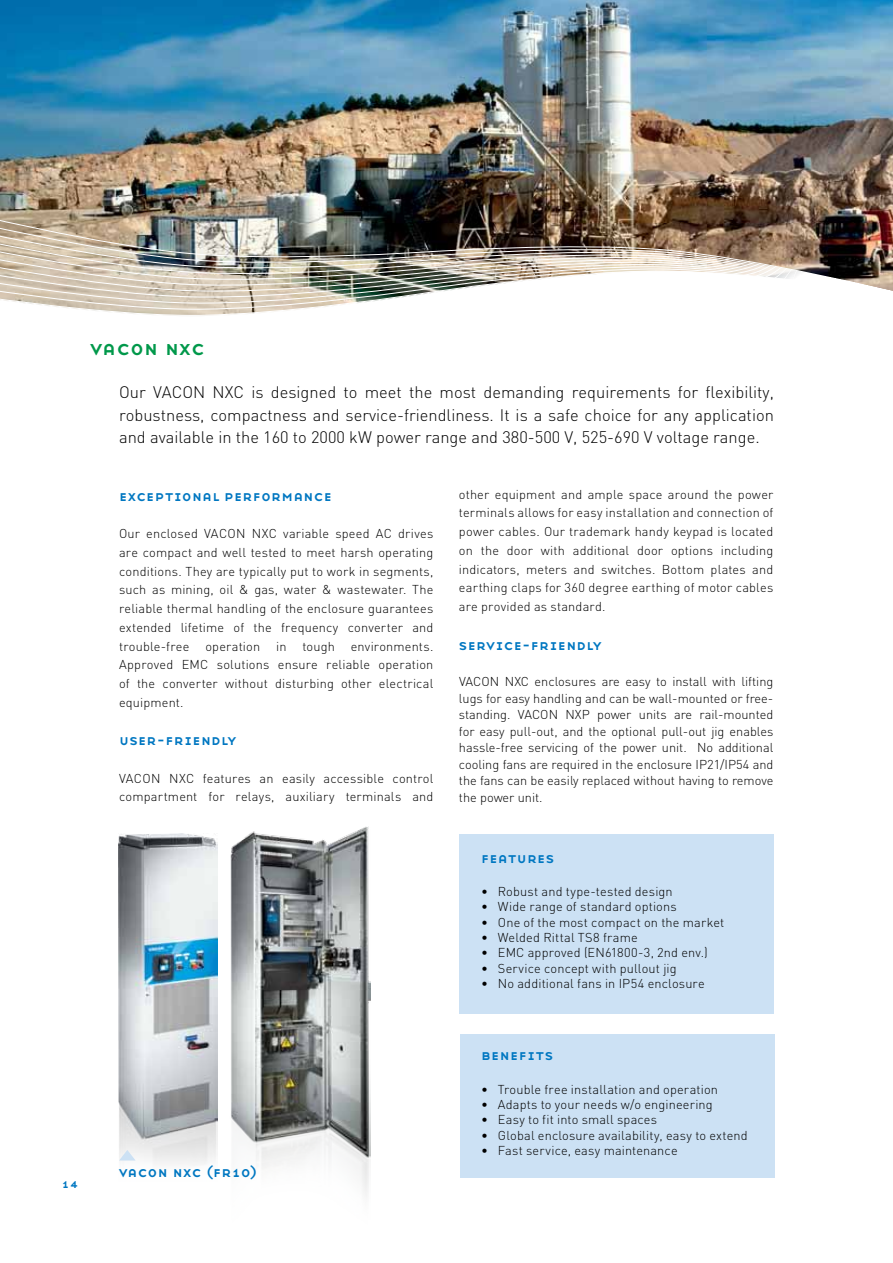
<style>
.page{position:relative;width:893px;height:1263px;background:#fff}
.page>*{position:absolute;margin:0;border:0;box-sizing:border-box;transform-origin:0 0}
.t1{font:21px "Base Nine SC";color:#00984a}
.t2{font:300 16.5px/22.5px "DIN Pro";color:#000;text-align:justify}
.t3{font:15px "Base Nine SC";letter-spacing:.01em;color:#0077c1}
.t4{font:300 12.75px/18.8px "DIN Pro";letter-spacing:.015em;color:#000;text-align:justify}
.t5{font:12.75px "Base Nine SC";color:#0077c1}
</style>
<div class="page">
<img style="left:0;top:0;width:893px;height:82px">
<div style="left:459px;top:834px;width:314px;height:179px;background:#cce1f4"></div>
<div style="left:460px;top:1034px;width:314px;height:144px;background:#cce1f4"></div>
<img style="left:0;top:82px;width:893px;height:234px">
<img style="left:230px;top:826px;width:141px;height:370px">
<img style="left:118px;top:834px;width:100px;height:331px">
<svg style="left:119px;top:1150px;width:17px;height:10px"></svg>
<h1 class="t1" style="left:90px;top:333px;width:116px">vacon nxc</h1>
<p class="t2" style="left:119px;top:379px;width:656px">Our Vacon NXC is designed to meet the most demanding requirements for flexibility, robustness, compactness and service-friendliness. It is a safe choice for any application and available in the 160 to 2000 kW power range and 380-500 V, 525-690 V voltage range.</p>
<p class="t3" style="left:119px;top:485px;width:215px">exceptional performance</p>
<p class="t4" style="left:119px;top:523px;width:316px">O ur enclosed Vacon NXC variable speed AC drives are compact and well tested to meet harsh operating conditions. They are typically put to work in segments, such as mining, oil &amp; gas, water &amp; wastewater. The reliable thermal handling of the enclosure guarantees extended lifetime of the frequency converter and trouble-free operation in tough environments.<br>Approved EMC solutions ensure reliable operation of the converter without disturbing other electrical equipment.</p>
<p class="t3" style="left:119px;top:729px;width:119px">user-friendly</p>
<p class="t4" style="left:119px;top:767px;width:316px">Vacon NXC features an easily accessible control compartment for relays, auxiliary terminals and</p>
<p class="t4" style="left:459px;top:484px;width:316px">other equipment and ample space around the power terminals allows for easy installation and connection of power cables. O ur trademark handy keypad is located on the door with additional door options including indicators, meters and switches. Bottom plates and earthing claps for 360 degree earthing of motor cables are provided as standard.</p>
<p class="t3" style="left:459px;top:635px;width:144px">service-friendly</p>
<p class="t4" style="left:459px;top:672px;width:316px;line-height:16.5px">Vacon NXC enclosures are easy to install with lifting lugs for easy handling and can be wall-mounted or free&shy;standing. Vacon NXP power units are rail-mounted for easy pull-out, and the optional pull-out jig enables hassle-free servicing of the power unit. N o additional cooling fans are required in the enclosure IP21/IP54 and the fans can be easily replaced without having to remove the power unit.</p>
<p class="t3" style="left:481px;top:847px;width:75px">features</p>
<p class="t4" style="left:481px;top:881px;width:193px">• Robust and type-tested design</p>
<p class="t4" style="left:481px;top:896px;width:197px">• Wide range of standard options</p>
<p class="t4" style="left:481px;top:912px;width:245px">• One of the most compact on the market</p>
<p class="t4" style="left:481px;top:927px;width:158px">• Welded Rittal TS8 frame</p>
<p class="t4" style="left:481px;top:942px;width:228px">• EMC approved (EN61800-3, 2nd env.)</p>
<p class="t4" style="left:481px;top:957px;width:197px">• Service concept with pullout jig</p>
<p class="t4" style="left:481px;top:973px;width:225px">• No additional fans in IP54 enclosure</p>
<p class="t5" style="left:62px;top:1174px;width:19px">14</p>
<p class="t3" style="left:119px;top:1161px;width:140px">vacon nxc (fr10)</p>
<p class="t3" style="left:481px;top:1045px;width:74px">benefits</p>
<p class="t4" style="left:481px;top:1079px;width:238px">• Trouble free installation and operation</p>
<p class="t4" style="left:481px;top:1094px;width:233px">• Adapts to your needs w/o engineering</p>
<p class="t4" style="left:481px;top:1109px;width:178px">• Easy to fit into small spaces</p>
<p class="t4" style="left:481px;top:1124px;width:268px">• Global enclosure availability, easy to extend</p>
<p class="t4" style="left:481px;top:1140px;width:198px">• Fast service, easy maintenance</p>
</div>
